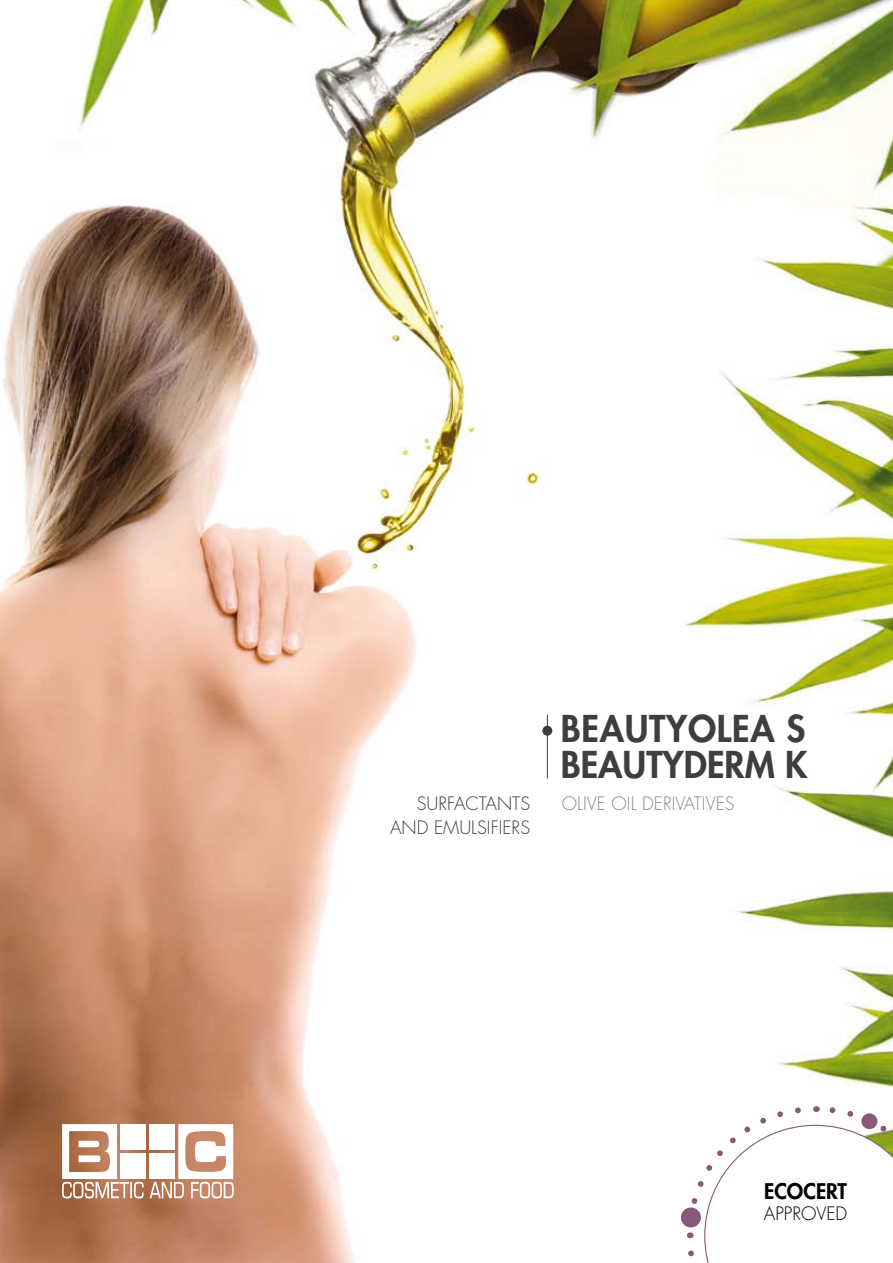
<style>
.page{position:relative;width:893px;height:1263px;background:#fff}
.page>*{position:absolute;margin:0;border:0;box-sizing:border-box;transform-origin:0 0}
.t1{font:700 36px "Futura";letter-spacing:.01em;color:#3e3e40}
.t2{font:700 21px "Futura";color:#000}
.t3{font:300 18px/24px "Futura";color:#3e3e40;text-align:right}
.t4{font:300 18px "Futura";color:#87888a}
.t5{font:300 18px "Futura";color:#000}
</style>
<div class="page">
<img style="left:0;top:0;width:893px;height:1263px">
<svg style="left:684px;top:1103px;width:209px;height:160px"></svg>
<div style="left:681px;top:1207px;width:20px;height:20px;background:#88587b;border-radius:50%"></div>
<div style="left:861px;top:1113px;width:16px;height:16px;background:#88587b;border-radius:50%"></div>
<hr style="left:547px;top:715px;width:1px;height:63px;background:#3e3e40">
<div style="left:542px;top:726px;width:10px;height:10px;background:#3e3e40;border-radius:50%"></div>
<div style="left:749px;top:1182px;width:113px;height:38px;background:#fff"></div>
<div style="left:120px;top:1124px;width:26px;height:26px;background:#fff"></div>
<div style="left:149px;top:1124px;width:26px;height:26px;background:#fff"></div>
<div style="left:120px;top:1153px;width:26px;height:26px;background:#fff"></div>
<div style="left:149px;top:1153px;width:26px;height:26px;background:#fff"></div>
<svg style="left:62px;top:1124px;width:82px;height:74px"></svg>
<svg style="left:150px;top:1124px;width:84px;height:74px"></svg>
<p class="t3" style="left:390px;top:792px;width:142px">SURFACTANTS<br>AND EMULSIFIERS</p>
<h1 class="t1" style="left:561px;top:705px;width:246px">BEAUTYOLEA S</h1>
<h1 class="t1" style="left:561px;top:741px;width:248px">BEAUTYDERM K</h1>
<p class="t4" style="left:562px;top:792px;width:174px">OLIVE OIL DERIVATIVES</p>
<p class="t2" style="left:764px;top:1177px;width:84px">ECOCERT</p>
<p class="t5" style="left:764px;top:1202px;width:85px">APPROVED</p>
</div>
